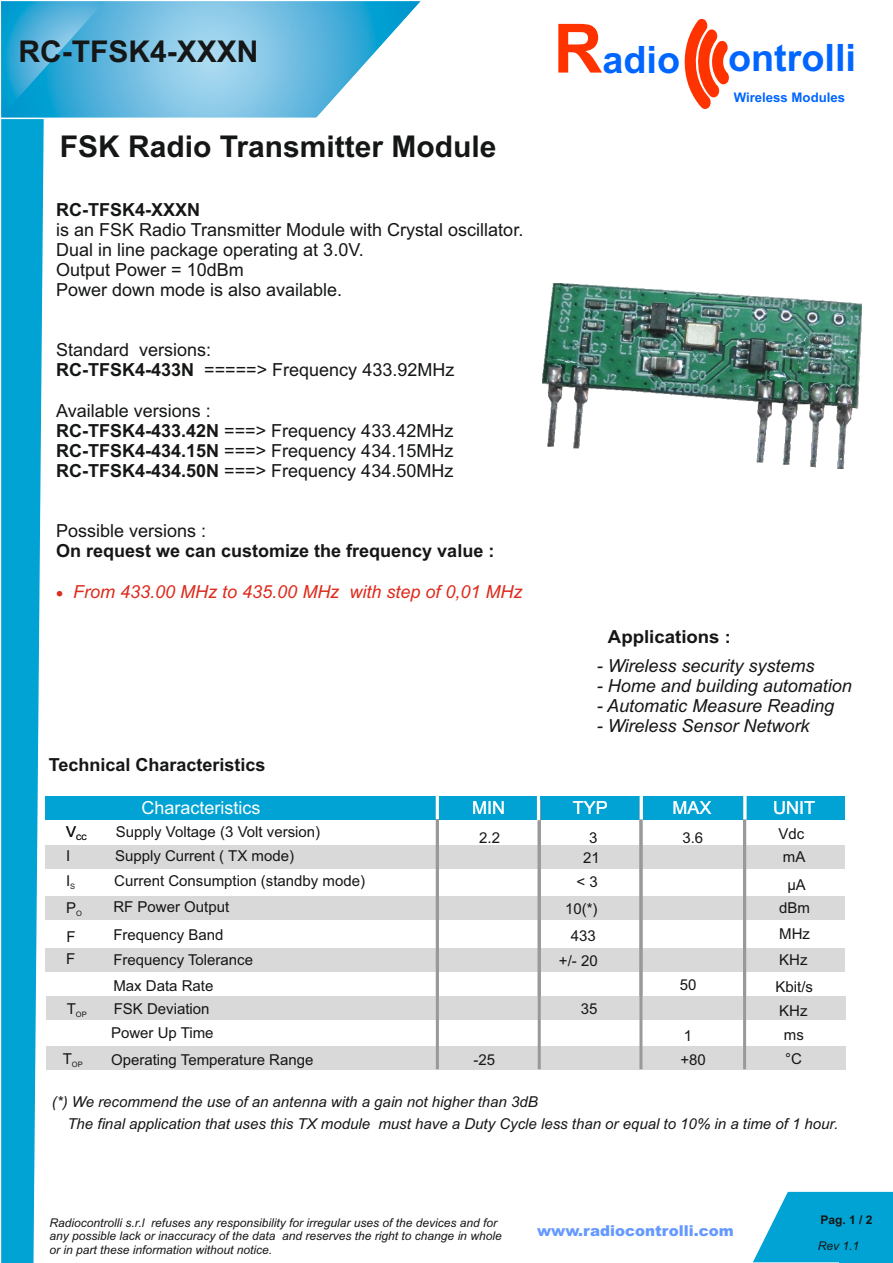
<style>
.page{position:relative;width:893px;height:1263px;background:#fff}
.page>*{position:absolute;margin:0;border:0;box-sizing:border-box;transform-origin:0 0}
.t1{font:700 37.8px "Arial";color:#06f}
.t2{font:700 30px "Arial";color:#151616}
.t3{font:18px/20.1px "Arial";color:#151616}
.t4{font:italic 18px "Arial";color:#151616}
.t5{font:700 18px "Arial";color:#151616}
.t6{font:italic 18px "Arial";color:#dd2b1c}
.t7{font:18px "Arial";color:#fff}
.t8{font:15px/25.8px "Arial";color:#151616}
.t9{font:italic 15px/21.3px "Arial";color:#151616}
.t10{font:900 15px "Arial";color:#69f}
.t11{font:700 13.2px "Arial";color:#06f}
.t12{font:italic 12px/13.4px "Arial";color:#151616}
.t13{font:700 12px "Arial";color:#151616}
.t14{font:7.5px "Arial";color:#151616}
.s1{font-weight:700}
.s2{font-size:67.95px;color:#f30}
.s3{font-size:17.4px}
</style>
<div class="page">
<div style="left:46px;top:1046px;width:799px;height:23px;background:#d9d9da"></div>
<svg style="left:753px;top:1192px;width:140px;height:70px;background:#20aed9"></svg>
<svg style="left:684px;top:18px;width:45px;height:91px"></svg>
<svg style="left:1px;top:119px;width:46px;height:1144px"></svg>
<svg style="left:1px;top:1px;width:217px;height:117px;background:#5fb9df"></svg>
<svg style="left:218px;top:1px;width:203px;height:117px"></svg>
<div style="left:45px;top:1018px;width:799px;height:27px;background:#fff"></div>
<div style="left:46px;top:796px;width:799px;height:27px;background:linear-gradient(to right,#fff,#fefefe)"></div>
<div style="left:46px;top:971px;width:799px;height:27px;background:#fff"></div>
<div style="left:46px;top:796px;width:799px;height:23px;background:#00a3d4"></div>
<div style="left:46px;top:845px;width:799px;height:23px;background:#d9d9da"></div>
<div style="left:46px;top:896px;width:799px;height:24px;background:#d9d9da"></div>
<div style="left:46px;top:948px;width:799px;height:23px;background:#d9d9da"></div>
<div style="left:91px;top:996px;width:799px;height:27px;background:linear-gradient(to right,#fff,#fff)"></div>
<hr style="left:538px;top:800px;width:3px;height:197px;background:#999">
<hr style="left:639px;top:801px;width:3px;height:196px;background:#999">
<hr style="left:436px;top:795px;width:3px;height:24px;background:#fff">
<hr style="left:537px;top:796px;width:3px;height:24px;background:#fff">
<hr style="left:640px;top:796px;width:3px;height:23px;background:#fff">
<hr style="left:743px;top:796px;width:3px;height:23px;background:#fff">
<div style="left:46px;top:996px;width:799px;height:23px;background:#d9d9da"></div>
<hr style="left:436px;top:819px;width:3px;height:250px;background:#999">
<hr style="left:538px;top:820px;width:3px;height:249px;background:#999">
<hr style="left:639px;top:819px;width:3px;height:250px;background:#999">
<hr style="left:743px;top:819px;width:3px;height:250px;background:#999">
<img style="left:543px;top:283px;width:318px;height:185px">
<h2 class="t2" style="left:18px;top:40px;width:241px">RC-TFSK4-XXXN</h2>
<h2 class="t2" style="left:72px;top:40px;width:228px">CC1101-SPI-434</h2>
<h2 class="t2" style="left:60px;top:135px;width:438px">FSK Radio Transmitter Module</h2>
<p class="t5" style="left:56px;top:202px;width:145px">RC-TFSK4-XXXN</p>
<p class="t3" style="left:56px;top:221px;width:469px">is an FSK Radio Transmitter Module with Crystal oscillator.<br>Dual in line package operating at 3.0V.<br>Output Power = 10dBm<br>Power down mode is also available.</p>
<p class="t3" style="left:56px;top:342px;width:400px">Standard versions:<br><span class="s1">RC-TFSK4-433N</span> =====&gt; Frequency 433.92MHz</p>
<p class="t3" style="left:56px;top:402px;width:399px">Available versions :<br><span class="s1">RC-TFSK4-433.42N</span> ===&gt; Frequency 433.42MHz <span class="s1">RC-TFSK4-434.15N</span> ===&gt; Frequency 434.15MHz <span class="s1">RC-TFSK4-434.50N</span> ===&gt; Frequency 434.50MHz</p>
<p class="t3" style="left:56px;top:523px;width:152px">Possible versions :</p>
<p class="t5" style="left:56px;top:544px;width:440px">On request we can customize the frequency value :</p>
<p class="t6" style="left:56px;top:584px;width:468px">• From 433.00 MHz to 435.00 MHz with step of 0,01 MHz</p>
<p class="t5" style="left:49px;top:758px;width:218px">Technical Characteristics</p>
<h1 class="t1" style="left:553px;top:45px;width:128px"><span class="s2">R</span>adio</h1>
<h1 class="t1" style="left:728px;top:44px;width:129px">ontrolli</h1>
<p class="t11" style="left:734px;top:93px;width:113px">Wireless Modules</p>
<p class="t5" style="left:608px;top:630px;width:124px">Applications <span class="s3">:</span></p>
<p class="t4" style="left:597px;top:659px;width:219px">- Wireless security systems</p>
<p class="t4" style="left:597px;top:679px;width:257px">- Home and building automation</p>
<p class="t4" style="left:597px;top:699px;width:239px">- Automatic Measure Reading</p>
<p class="t4" style="left:597px;top:719px;width:214px">- Wireless Sensor Network</p>
<p class="t7" style="left:141px;top:801px;width:121px">Characteristics</p>
<p class="t7" style="left:472px;top:801px;width:34px">MIN</p>
<p class="t7" style="left:573px;top:801px;width:37px">TYP</p>
<p class="t7" style="left:673px;top:801px;width:41px">MAX</p>
<p class="t7" style="left:773px;top:801px;width:43px">UNIT</p>
<p class="t14" style="left:66px;top:835px;width:22px"><sup>V</sup>CC</p>
<p class="t8" style="left:116px;top:821px;width:206px">Supply Voltage (3 Volt version)</p>
<p class="t8" style="left:779px;top:822px;width:27px">Vdc</p>
<p class="t8" style="left:479px;top:826px;width:22px">2.2</p>
<p class="t8" style="left:589px;top:826px;width:10px">3</p>
<p class="t8" style="left:682px;top:826px;width:22px">3.6</p>
<p class="t8" style="left:66px;top:844px;width:11px">I<sub>S</sub></p>
<p class="t8" style="left:114px;top:844px;width:252px">Supply Current ( TX mode)<br>Current Consumption (standby mode)</p>
<p class="t8" style="left:783px;top:845px;width:24px">mA</p>
<p class="t8" style="left:576px;top:846px;width:25px;line-height:24.6px;text-align:center">21 &lt; 3</p>
<p class="t8" style="left:66px;top:868px;width:17px;line-height:27.2px">I<sub>S<br></sub>P<sub>O</sub></p>
<p class="t8" style="left:66px;top:925px;width:11px">F</p>
<p class="t8" style="left:779px;top:922px;width:32px">MHz<br>KHz</p>
<p class="t8" style="left:787px;top:873px;width:20px">µA</p>
<p class="t8" style="left:113px;top:895px;width:117px">RF Power Output</p>
<p class="t8" style="left:779px;top:897px;width:32px">dBm</p>
<p class="t8" style="left:565px;top:897px;width:34px">10(*)</p>
<p class="t8" style="left:113px;top:923px;width:112px">Frequency Band</p>
<p class="t8" style="left:559px;top:924px;width:40px;text-align:right">433 +/- 20</p>
<p class="t8" style="left:113px;top:975px;width:102px">Max Data Rate</p>
<p class="t8" style="left:66px;top:947px;width:11px">F</p>
<p class="t8" style="left:113px;top:948px;width:141px">Frequency Tolerance</p>
<p class="t8" style="left:680px;top:973px;width:18px">50</p>
<p class="t8" style="left:776px;top:975px;width:39px">Kbit/s</p>
<p class="t14" style="left:67px;top:1011px;width:22px"><sup>T</sup>OP</p>
<p class="t8" style="left:114px;top:997px;width:97px">FSK Deviation</p>
<p class="t8" style="left:581px;top:997px;width:18px">35</p>
<p class="t8" style="left:779px;top:999px;width:30px">KHz</p>
<p class="t8" style="left:111px;top:1021px;width:104px">Power Up Time</p>
<p class="t14" style="left:63px;top:1061px;width:21px"><sup>T</sup>OP</p>
<p class="t8" style="left:111px;top:1048px;width:204px">Operating Temperature Range</p>
<p class="t8" style="left:684px;top:1024px;width:10px">1</p>
<p class="t8" style="left:784px;top:1023px;width:21px">ms</p>
<p class="t8" style="left:473px;top:1048px;width:23px">-25</p>
<p class="t8" style="left:680px;top:1048px;width:27px">+80</p>
<p class="t8" style="left:785px;top:1047px;width:18px">°C</p>
<p class="t9" style="left:67px;top:1093px;width:772px;text-indent:-16px">(*) We recommend the use of an antenna with a gain not higher than 3dB<br>The final application that uses this TX module must have a Duty Cycle less than or equal to 10% in a time of 1 hour.</p>
<p class="t12" style="left:49px;top:1217px;width:454px">Radiocontrolli s.r.l refuses any responsibility for irregular uses of the devices and for any possible lack or inaccuracy of the data and reserves the right to change in whole or in part these information without notice.</p>
<p class="t10" style="left:537px;top:1225px;width:198px">www.radiocontrolli.com</p>
<p class="t13" style="left:820px;top:1215px;width:54px">Pag. 1 / 2</p>
<p class="t12" style="left:818px;top:1240px;width:43px">Rev 1.1</p>
</div>
